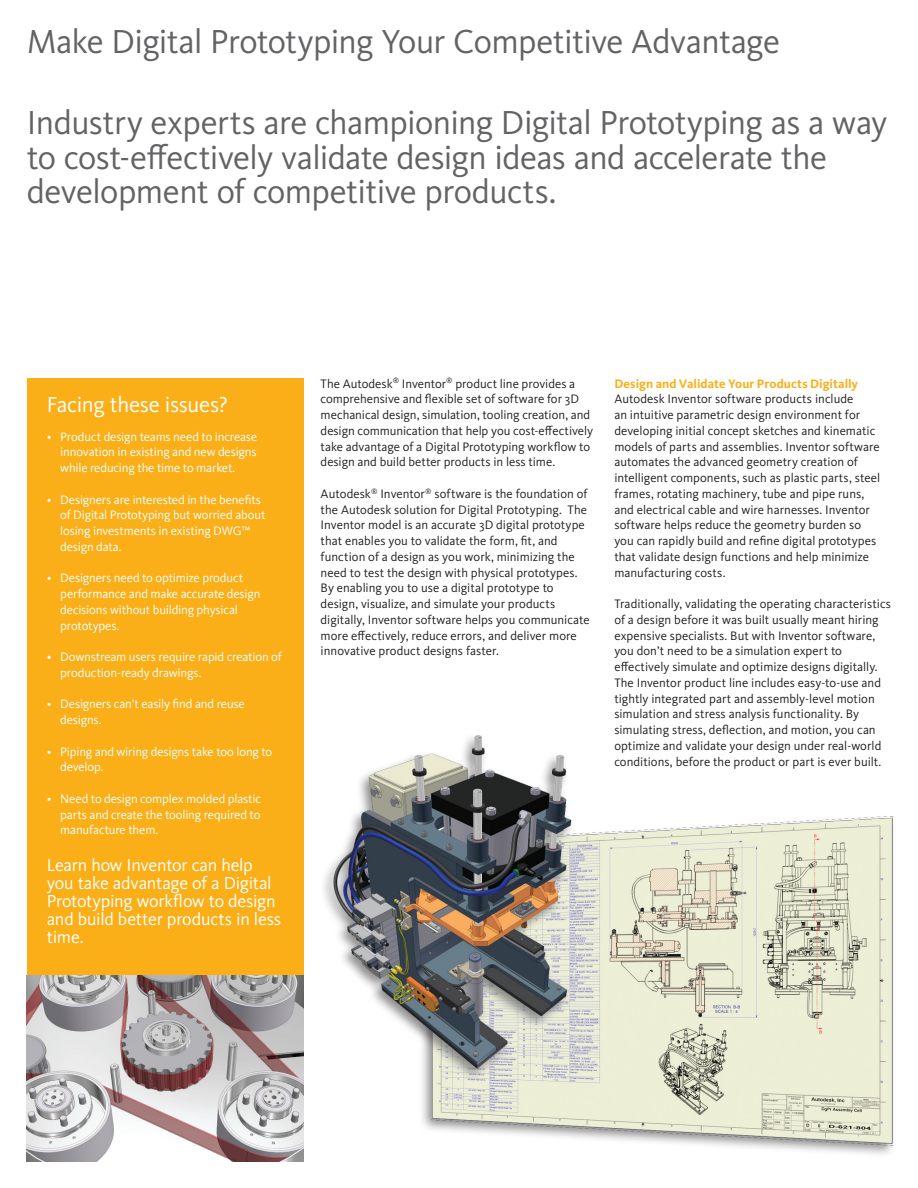
<style>
.page{position:relative;width:918px;height:1188px;background:#fff}
.page>*{position:absolute;margin:0;border:0;box-sizing:border-box;transform-origin:0 0}
.t1{font:34.5px/34.5px "Kievit Pro";letter-spacing:-.02em;color:#636366}
.t2{font:22.5px "Kievit Pro";letter-spacing:-.015em;color:#fff}
.t3{font:18px/18px "Kievit Pro";letter-spacing:-.015em;color:#fff}
.t4{font:12.75px/15.8px "Kievit Pro";color:#231f20}
.t5{font:12.75px/15.8px "Kievit Pro";letter-spacing:-.015em;color:#fff}
.s1{font-weight:700;color:#faaf18}
</style>
<div class="page">
<div style="left:27px;top:378px;width:277px;height:600px;background:#faaf18"></div>
<img style="left:324px;top:735px;width:570px;height:419px">
<img style="left:27px;top:976px;width:277px;height:185px">
<p class="t1" style="left:27px;top:24px;width:754px">Make Digital Prototyping Your Competitive Advantage</p>
<p class="t1" style="left:27px;top:105px;width:862px">Industry experts are championing Digital Prototyping as a way to cost-effectively validate design ideas and accelerate the development of competitive products.</p>
<p class="t2" style="left:47px;top:391px;width:183px">Facing these issues?</p>
<p class="t5" style="left:60px;top:428px;width:199px;text-align:justify;text-indent:-14px">• Product design teams need to increase innovation in existing and new designs while reducing the time to market.</p>
<p class="t5" style="left:60px;top:491px;width:207px;text-indent:-14px">• Designers are interested in the benefits of Digital Prototyping but worried about losing investments in existing DWG™ design data.</p>
<p class="t5" style="left:60px;top:570px;width:202px;text-indent:-14px">• Designers need to optimize product performance and make accurate design decisions without building physical prototypes.</p>
<p class="t5" style="left:60px;top:649px;width:223px;text-indent:-14px">• Downstream users require rapid creation of production-ready drawings.</p>
<p class="t5" style="left:60px;top:696px;width:186px;text-indent:-14px">• Designers can’t easily find and reuse designs.</p>
<p class="t5" style="left:60px;top:743px;width:214px;text-indent:-14px">• Piping and wiring designs take too long to develop.</p>
<p class="t5" style="left:60px;top:791px;width:202px;text-align:justify;text-indent:-14px">• Need to design complex molded plastic parts and create the tooling required to manufacture them.</p>
<p class="t3" style="left:47px;top:856px;width:236px">Learn how Inventor can help you take advantage of a Digital<br>Prototyping workflow to design and build better products in less time.</p>
<p class="t4" style="left:321px;top:375px;width:274px">The Autodesk<sup>®</sup> Inventor<sup>®</sup> product line provides a comprehensive and flexible set of software for 3D mechanical design, simulation, tooling creation, and design communication that help you cost-effectively take advantage of a Digital Prototyping workflow to design and build better products in less time.</p>
<p class="t4" style="left:321px;top:486px;width:271px">Autodesk<sup>®</sup> Inventor<sup>®</sup> software is the foundation of the Autodesk solution for Digital Prototyping. The Inventor model is an accurate 3D digital prototype that enables you to validate the form, fit, and function of a design as you work, minimizing the need to test the design with physical prototypes.<br>By enabling you to use a digital prototype to design, visualize, and simulate your products digitally, Inventor software helps you communicate more effectively, reduce errors, and deliver more innovative product designs faster.</p>
<p class="t4" style="left:614px;top:375px;width:267px"><span class="s1">Design and Validate Your Products Digitally </span>Autodesk Inventor software products include<br>an intuitive parametric design environment for developing initial concept sketches and kinematic models of parts and assemblies. Inventor software automates the advanced geometry creation of intelligent components, such as plastic parts, steel frames, rotating machinery, tube and pipe runs, and electrical cable and wire harnesses. Inventor software helps reduce the geometry burden so you can rapidly build and refine digital prototypes that validate design functions and help minimize manufacturing costs.</p>
<p class="t4" style="left:614px;top:596px;width:278px">Traditionally, validating the operating characteristics of a design before it was built usually meant hiring expensive specialists. But with Inventor software, you don’t need to be a simulation expert to effectively simulate and optimize designs digitally.<br>The Inventor product line includes easy-to-use and tightly integrated part and assembly-level motion simulation and stress analysis functionality. By simulating stress, deflection, and motion, you can optimize and validate your design under real-world conditions, before the product or part is ever built.</p>
</div>
